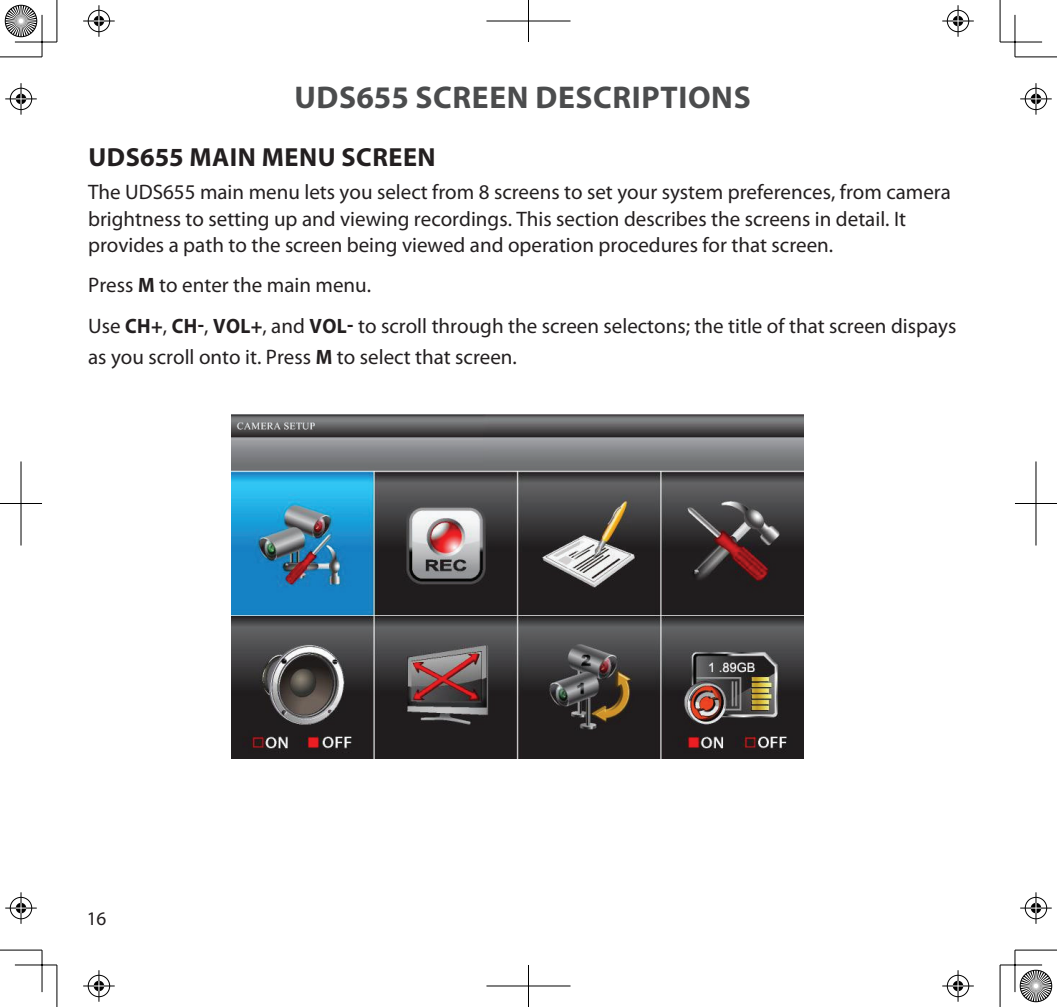
<style>
.page{position:relative;width:1057px;height:1007px;background:#fff}
.page>*{position:absolute;margin:0;border:0;box-sizing:border-box;transform-origin:0 0}
.t1{font:700 31.5px "Myriad Pro";letter-spacing:.02em;color:#4b4c4d}
.t2{font:700 26.25px "Myriad Pro";letter-spacing:.02em;color:#231f20}
.t3{font:21px/26.2px "Myriad Pro";color:#231f20}
.t4{font:19.25px "Myriad Pro";color:#231f20}
.s1{font-weight:700;font-size:20.82px}
</style>
<div class="page">
<img style="left:231px;top:415px;width:572px;height:343px">
<hr style="left:0;top:57px;width:42px;height:1px;background:#000">
<hr style="left:1014px;top:57px;width:42px;height:1px;background:#000">
<hr style="left:0;top:949px;width:42px;height:1px;background:#000">
<hr style="left:1014px;top:949px;width:42px;height:1px;background:#000">
<hr style="left:57px;top:0;width:1px;height:42px;background:#000">
<hr style="left:57px;top:965px;width:1px;height:42px;background:#000">
<hr style="left:999px;top:0;width:1px;height:42px;background:#000">
<hr style="left:999px;top:965px;width:1px;height:42px;background:#000">
<hr style="left:15px;top:42px;width:42px;height:1px;background:#000">
<hr style="left:999px;top:42px;width:42px;height:1px;background:#000">
<hr style="left:15px;top:964px;width:42px;height:1px;background:#000">
<hr style="left:999px;top:964px;width:42px;height:1px;background:#000">
<hr style="left:42px;top:15px;width:1px;height:42px;background:#000">
<hr style="left:42px;top:950px;width:1px;height:42px;background:#000">
<hr style="left:1014px;top:15px;width:1px;height:42px;background:#000">
<hr style="left:1014px;top:950px;width:1px;height:42px;background:#000">
<div style="left:87px;top:9px;width:24px;height:24px;border:2px solid #fff;border-radius:50%"></div>
<hr style="left:83px;top:20px;width:32px;height:2px;background:#fff">
<hr style="left:98px;top:5px;width:2px;height:32px;background:#fff">
<div style="left:93px;top:15px;width:12px;height:12px;border:2px solid #fff;border-radius:50%"></div>
<div style="left:88px;top:10px;width:22px;height:22px;border:1px solid #000;border-radius:50%"></div>
<hr style="left:83px;top:21px;width:32px;height:1px;background:#000">
<hr style="left:99px;top:5px;width:1px;height:32px;background:#000">
<svg style="left:94px;top:16px;width:10px;height:10px"></svg>
<div style="left:87px;top:974px;width:24px;height:23px;border:2px solid #fff;border-radius:50%"></div>
<hr style="left:83px;top:985px;width:32px;height:2px;background:#fff">
<hr style="left:98px;top:970px;width:2px;height:31px;background:#fff">
<div style="left:93px;top:979px;width:12px;height:13px;border:2px solid #fff;border-radius:50%"></div>
<div style="left:88px;top:975px;width:22px;height:22px;border:1px solid #000;border-radius:50%"></div>
<hr style="left:83px;top:985px;width:32px;height:1px;background:#000">
<hr style="left:99px;top:970px;width:1px;height:31px;background:#000">
<svg style="left:94px;top:980px;width:10px;height:11px"></svg>
<div style="left:946px;top:9px;width:23px;height:24px;border:2px solid #fff;border-radius:50%"></div>
<hr style="left:942px;top:20px;width:31px;height:2px;background:#fff">
<hr style="left:956px;top:5px;width:2px;height:32px;background:#fff">
<div style="left:951px;top:15px;width:13px;height:12px;border:2px solid #fff;border-radius:50%"></div>
<div style="left:946px;top:10px;width:22px;height:22px;border:1px solid #000;border-radius:50%"></div>
<hr style="left:942px;top:21px;width:31px;height:1px;background:#000">
<hr style="left:957px;top:5px;width:1px;height:32px;background:#000">
<svg style="left:952px;top:16px;width:11px;height:10px"></svg>
<div style="left:946px;top:974px;width:23px;height:23px;border:2px solid #fff;border-radius:50%"></div>
<hr style="left:942px;top:985px;width:31px;height:2px;background:#fff">
<hr style="left:956px;top:970px;width:2px;height:31px;background:#fff">
<div style="left:951px;top:979px;width:13px;height:13px;border:2px solid #fff;border-radius:50%"></div>
<div style="left:946px;top:975px;width:22px;height:22px;border:1px solid #000;border-radius:50%"></div>
<hr style="left:942px;top:985px;width:31px;height:1px;background:#000">
<hr style="left:957px;top:970px;width:1px;height:31px;background:#000">
<svg style="left:952px;top:980px;width:11px;height:11px"></svg>
<div style="left:9px;top:87px;width:24px;height:24px;border:2px solid #fff;border-radius:50%"></div>
<hr style="left:5px;top:98px;width:32px;height:2px;background:#fff">
<hr style="left:20px;top:83px;width:2px;height:32px;background:#fff">
<div style="left:15px;top:93px;width:12px;height:12px;border:2px solid #fff;border-radius:50%"></div>
<div style="left:10px;top:88px;width:22px;height:22px;border:1px solid #000;border-radius:50%"></div>
<hr style="left:5px;top:99px;width:32px;height:1px;background:#000">
<hr style="left:21px;top:83px;width:1px;height:32px;background:#000">
<svg style="left:16px;top:94px;width:10px;height:10px"></svg>
<div style="left:1023px;top:87px;width:24px;height:24px;border:2px solid #fff;border-radius:50%"></div>
<hr style="left:1020px;top:98px;width:31px;height:2px;background:#fff">
<hr style="left:1034px;top:83px;width:2px;height:32px;background:#fff">
<div style="left:1029px;top:93px;width:13px;height:12px;border:2px solid #fff;border-radius:50%"></div>
<div style="left:1024px;top:88px;width:22px;height:22px;border:1px solid #000;border-radius:50%"></div>
<hr style="left:1020px;top:99px;width:31px;height:1px;background:#000">
<hr style="left:1035px;top:83px;width:1px;height:32px;background:#000">
<svg style="left:1030px;top:94px;width:11px;height:10px"></svg>
<div style="left:9px;top:896px;width:24px;height:24px;border:2px solid #fff;border-radius:50%"></div>
<hr style="left:5px;top:907px;width:32px;height:2px;background:#fff">
<hr style="left:20px;top:892px;width:2px;height:32px;background:#fff">
<div style="left:15px;top:901px;width:12px;height:13px;border:2px solid #fff;border-radius:50%"></div>
<div style="left:10px;top:897px;width:22px;height:22px;border:1px solid #000;border-radius:50%"></div>
<hr style="left:5px;top:907px;width:32px;height:1px;background:#000">
<hr style="left:21px;top:892px;width:1px;height:32px;background:#000">
<svg style="left:16px;top:903px;width:10px;height:10px"></svg>
<div style="left:1023px;top:896px;width:24px;height:24px;border:2px solid #fff;border-radius:50%"></div>
<hr style="left:1020px;top:907px;width:31px;height:2px;background:#fff">
<hr style="left:1034px;top:892px;width:2px;height:32px;background:#fff">
<div style="left:1029px;top:901px;width:13px;height:13px;border:2px solid #fff;border-radius:50%"></div>
<div style="left:1024px;top:897px;width:22px;height:22px;border:1px solid #000;border-radius:50%"></div>
<hr style="left:1020px;top:907px;width:31px;height:1px;background:#000">
<hr style="left:1035px;top:892px;width:1px;height:32px;background:#000">
<svg style="left:1030px;top:903px;width:11px;height:10px"></svg>
<hr style="left:486px;top:21px;width:84px;height:1px;background:#000">
<hr style="left:528px;top:0;width:1px;height:42px;background:#000">
<hr style="left:486px;top:985px;width:84px;height:1px;background:#000">
<hr style="left:528px;top:965px;width:1px;height:42px;background:#000">
<hr style="left:0;top:503px;width:42px;height:1px;background:#000">
<hr style="left:21px;top:461px;width:1px;height:84px;background:#000">
<hr style="left:1014px;top:503px;width:42px;height:1px;background:#000">
<hr style="left:1035px;top:461px;width:1px;height:84px;background:#000">
<svg style="left:4px;top:4px;width:34px;height:34px"></svg>
<svg style="left:1019px;top:969px;width:34px;height:34px"></svg>
<h1 class="t1" style="left:294px;top:77px;width:458px">UDS655 SCREEN DESCRIPTIONS</h1>
<p class="t2" style="left:88px;top:140px;width:349px">UDS655 MAIN MENU SCREEN</p>
<p class="t3" style="left:88px;top:179px;width:864px">The UDS655 main menu lets you select from 8 screens to set your system preferences, from camera brightness to setting up and viewing recordings. This section describes the screens in detail. It provides a path to the screen being viewed and operation procedures for that screen.</p>
<p class="t3" style="left:88px;top:265px;width:869px;line-height:40.6px">Press <span class="s1">M</span> to enter the main menu.<br>Use <span class="s1">CH+</span>, <span class="s1">CH-</span>, <span class="s1">VOL+</span>, and <span class="s1">VOL-</span> to scroll through the screen selectons; the title of that screen dispays</p>
<p class="t3" style="left:88px;top:343px;width:430px">as you scroll onto it. Press <span class="s1">M</span> to select that screen.</p>
<p class="t4" style="left:87px;top:906px;width:21px">16</p>
</div>
